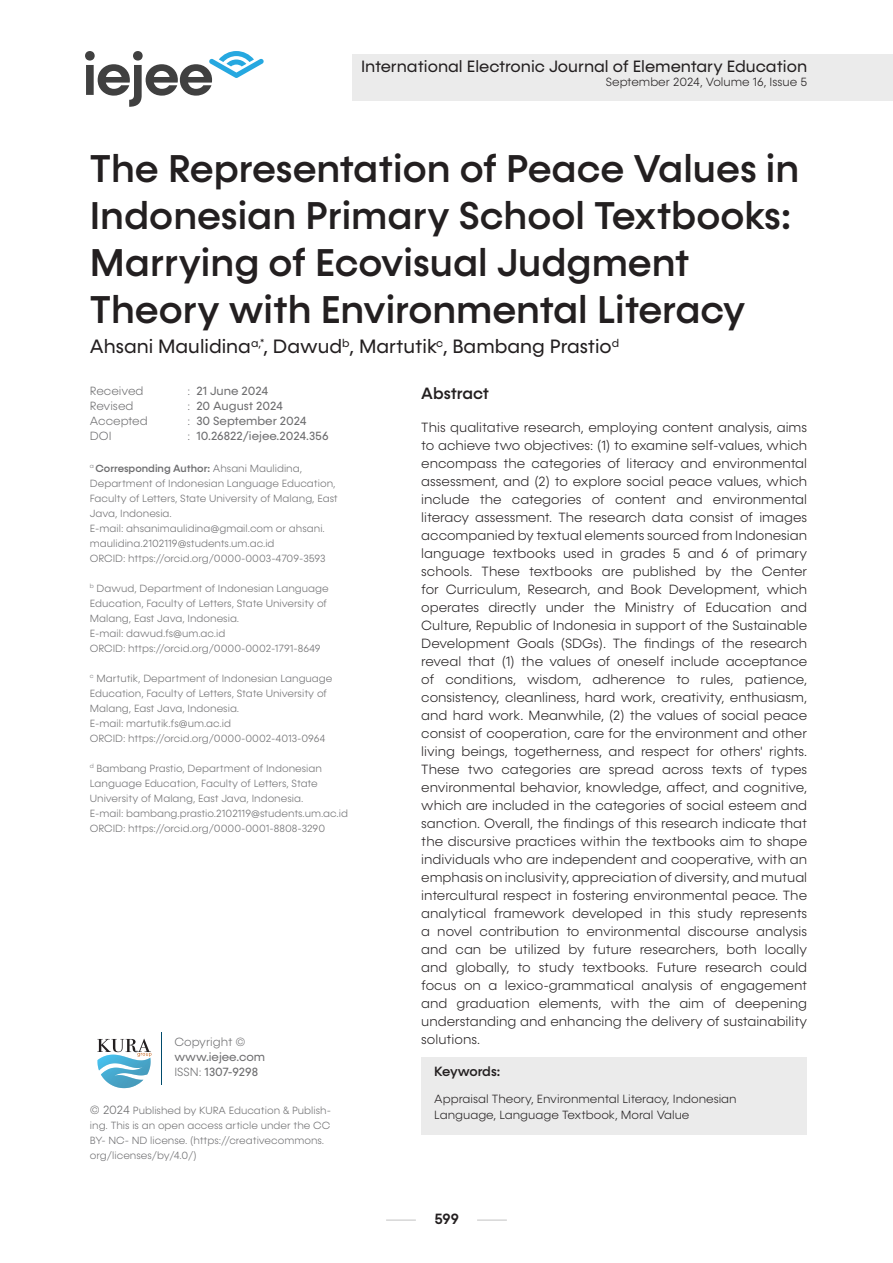
<style>
.page{position:relative;width:893px;height:1263px;background:#fff}
.page>*{position:absolute;margin:0;border:0;box-sizing:border-box;transform-origin:0 0}
.t1{font:500 39px/46.8px "Konnect";color:#231f20}
.t2{font:19.5px "Konnect";color:#231f20}
.t3{font:16.5px "Konnect";color:#231f20}
.t4{font:500 16.5px "Konnect";color:#231f20}
.t5{font:500 15px "Konnect";color:#231f20}
.Metin{font:300 13.5px/18px "Konnect";color:#231f20;text-align:justify}
.t6{font:500 13.5px "Konnect";letter-spacing:-.025em;color:#231f20}
.anahtar_kelimeler{font:300 12px/16.5px "Konnect";color:#231f20}
.t7{font:12px/15px "Konnect";color:#6e6e70}
.t8{font:300 12px "Konnect";color:#6e6e70}
.t9{font:300 10.5px/15px "Konnect";color:#6e6e70}
.s1{font-weight:300}
.s2{font-weight:500}
.s3{font-size:12px}
</style>
<div class="page">
<div style="left:352px;top:55px;width:541px;height:46px;background:#ebebeb"></div>
<svg style="left:85px;top:51px;width:179px;height:56px"></svg>
<hr style="left:386px;top:1220px;width:30px;height:1px;background:#c2c2c2">
<hr style="left:477px;top:1220px;width:30px;height:1px;background:#c2c2c2">
<hr style="left:161px;top:1033px;width:1px;height:52px;background:#004b6c">
<svg style="left:97px;top:1039px;width:54px;height:49px"></svg>
<div style="left:421px;top:1057px;width:386px;height:77px;background:#ebebeb"></div>
<p class="t3" style="left:361px;top:56px;width:448px">International Electronic Journal of Elementary Education</p>
<p class="anahtar_kelimeler" style="left:606px;top:74px;width:203px">September 2024, Volume 16, Issue 5</p>
<p class="t1" style="left:90px;top:146px;width:711px">The Representation of Peace Values in Indonesian Primary School Textbooks:<br>Marrying of Ecovisual Judgment Theory with Environmental Literacy</p>
<p class="t2" style="left:90px;top:335px;width:531px">Ahsani Maulidina<sup>a,*</sup>, Dawud<sup>b</sup>, Martutik<sup>c</sup>, Bambang Prastio<sup>d</sup></p>
<p class="t4" style="left:421px;top:383px;width:69px">Abstract</p>
<p class="Metin" style="left:421px;top:418px;width:387px">This qualitative research, employing content analysis, aims to achieve two objectives: (1) to examine self-values, which encompass the categories of literacy and environmental assessment, and (2) to explore social peace values, which include the categories of content and environmental literacy assessment. The research data consist of images accompanied by textual elements sourced from Indonesian language textbooks used in grades 5 and 6 of primary schools. These textbooks are published by the Center for Curriculum, Research, and Book Development, which operates directly under the Ministry of Education and Culture, Republic of Indonesia in support of the Sustainable Development Goals (SDGs). The findings of the research reveal that (1) the values of oneself include acceptance of conditions, wisdom, adherence to rules, patience, consistency, cleanliness, hard work, creativity, enthusiasm, and hard work. Meanwhile, (2) the values of social peace consist of cooperation, care for the environment and other living beings, togetherness, and respect for others' rights.<br>These two categories are spread across texts of types environmental behavior, knowledge, affect, and cognitive, which are included in the categories of social esteem and sanction. Overall, the findings of this research indicate that the discursive practices within the textbooks aim to shape individuals who are independent and cooperative, with an emphasis on inclusivity, appreciation of diversity, and mutual intercultural respect in fostering environmental peace. The analytical framework developed in this study represents a novel contribution to environmental discourse analysis and can be utilized by future researchers, both locally and globally, to study textbooks. Future research could focus on a lexico-grammatical analysis of engagement and graduation elements, with the aim of deepening understanding and enhancing the delivery of sustainability solutions.</p>
<p class="t6" style="left:434px;top:1063px;width:67px">Keywords:</p>
<p class="anahtar_kelimeler" style="left:434px;top:1090px;width:304px">Appraisal Theory, Environmental Literacy, Indonesian<br>Language, Language Textbook, Moral Value</p>
<p class="t8" style="left:90px;top:384px;width:55px">Received</p>
<p class="t7" style="left:187px;top:383px;width:82px"><span class="s1">:</span> 21 June 2024</p>
<p class="t8" style="left:90px;top:399px;width:45px">Revised</p>
<p class="t7" style="left:187px;top:398px;width:97px"><span class="s1">:</span> 20 August 2024</p>
<p class="t8" style="left:90px;top:414px;width:59px">Accepted</p>
<p class="t7" style="left:187px;top:413px;width:121px"><span class="s1">:</span> 30 September 2024</p>
<p class="t8" style="left:90px;top:429px;width:23px">DOI</p>
<p class="t7" style="left:187px;top:428px;width:143px"><span class="s1">:</span> 10.26822/iejee.2024.356</p>
<p class="t9" style="left:90px;top:461px;width:249px"><sup>a</sup> <span class="s2">Corresponding Author:</span> Ahsani Maulidina, Department of Indonesian Language Education, Faculty of Letters, State University of Malang, East Java, Indonesia.</p>
<p class="t9" style="left:90px;top:521px;width:237px">E-mail: ahsanimaulidina@gmail.com or ahsani. maulidina.2102119@students.um.ac.id</p>
<p class="t9" style="left:90px;top:551px;width:237px">ORCID: https://orcid.org/0000-0003-4709-3593</p>
<p class="t9" style="left:90px;top:581px;width:240px"><sup>b</sup> Dawud, Department of Indonesian Language<br>Education, Faculty of Letters, State University of<br>Malang, East Java, Indonesia.</p>
<p class="t9" style="left:90px;top:626px;width:137px">E-mail: dawud.fs@um.ac.id</p>
<p class="t9" style="left:90px;top:641px;width:232px">ORCID: https://orcid.org/0000-0002-1791-8649</p>
<p class="t9" style="left:90px;top:671px;width:244px"><sup>c</sup> Martutik, Department of Indonesian Language<br>Education, Faculty of Letters, State University of<br>Malang, East Java, Indonesia.</p>
<p class="t9" style="left:90px;top:716px;width:143px">E-mail: martutik.fs@um.ac.id</p>
<p class="t9" style="left:90px;top:731px;width:237px">ORCID: https://orcid.org/0000-0002-4013-0964</p>
<p class="t9" style="left:90px;top:761px;width:234px"><sup>d</sup> Bambang Prastio, Department of Indonesian<br>Language Education, Faculty of Letters, State<br>University of Malang, East Java, Indonesia.</p>
<p class="t9" style="left:90px;top:806px;width:260px">E-mail: bambang.prastio.2102119@students.um.ac.id</p>
<p class="t9" style="left:90px;top:821px;width:237px">ORCID: https://orcid.org/0000-0001-8808-3290</p>
<p class="t8" style="left:174px;top:1035px;width:73px">Copyright ©</p>
<p class="t7" style="left:174px;top:1050px;width:92px">www.iejee.com<br><span class="s1">ISSN:</span> 1307-9298</p>
<p class="t9" style="left:90px;top:1103px;width:243px"><span class="s3">© 2024</span> Published by KURA Education &amp; Publish&shy;ing. This is an open access article under the CC BY- NC- ND license. (https://creativecommons. org/licenses/by/4.0/)</p>
<p class="t5" style="left:434px;top:1210px;width:26px">599</p>
</div>
